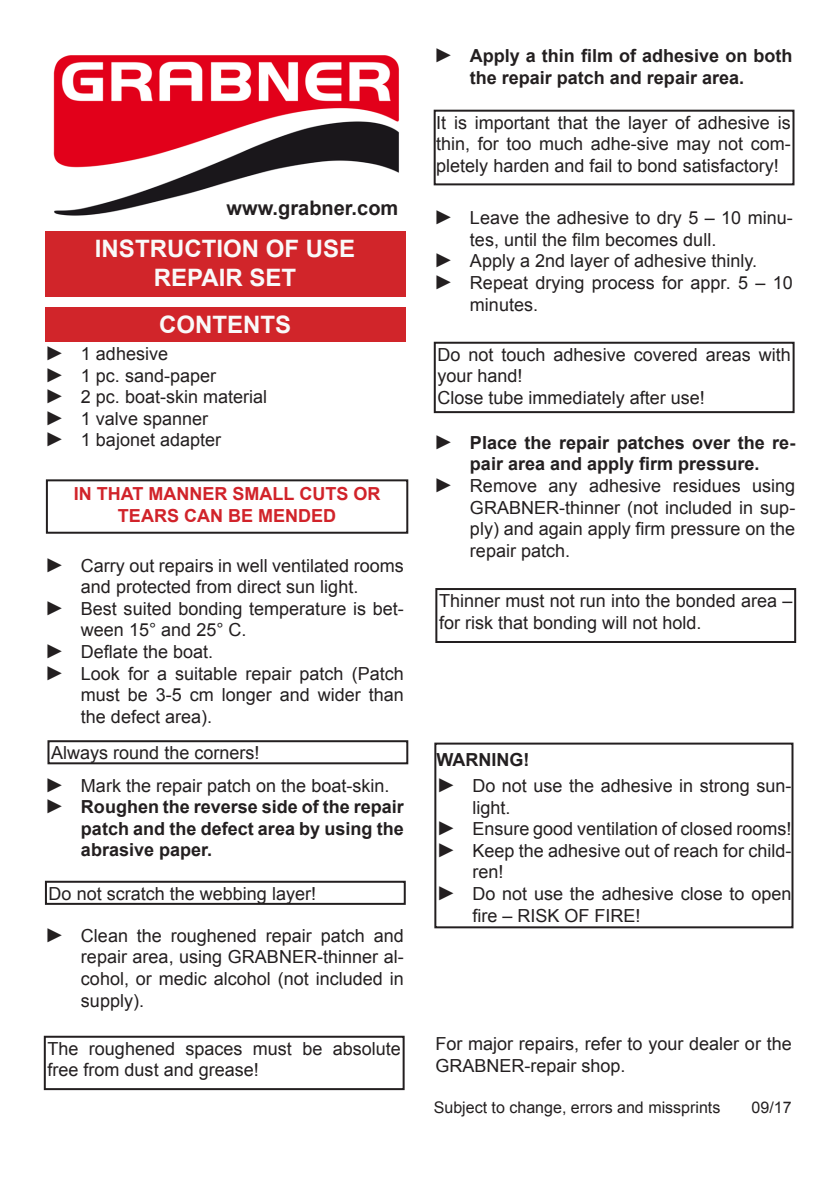
<style>
.page{position:relative;width:840px;height:1191px;background:#fff}
.page>*{position:absolute;margin:0;border:0;box-sizing:border-box;transform-origin:0 0}
.t1{font:700 24px/28.8px "Arial";color:#f9f9f9;text-align:center}
.t2{font:700 20px "Arial";color:#231f20}
.t3{font:18px/21.6px "Arial";color:#231f20}
.t4{font:700 18px/21.6px "Arial";color:#231f20;text-align:justify}
.t5{font:700 18px/21.6px "Arial";color:#d1232a;text-align:center}
.t6{font:16px "Arial";color:#231f20}
.s1{font-family:"Times New Roman";font-size:20px}
.s2{font-family:"Times New Roman";font-weight:400;font-size:20px}
.s3{font-weight:700}
</style>
<div class="page">
<div style="left:45px;top:231px;width:360px;height:65px;background:#d1252a"></div>
<div style="left:45px;top:307px;width:360px;height:34px;background:#d1252a"></div>
<div style="left:47px;top:740px;width:361px;height:24px;border:2px solid #231f20"></div>
<div style="left:45px;top:880px;width:360px;height:25px;border:2px solid #231f20"></div>
<div style="left:44px;top:1035px;width:360px;height:55px;border:2px solid #231f20"></div>
<div style="left:433px;top:110px;width:361px;height:75px;border:2px solid #231f20"></div>
<div style="left:46px;top:479px;width:362px;height:55px;border:2px solid #231f20"></div>
<div style="left:433px;top:342px;width:361px;height:71px;border:2px solid #231f20"></div>
<div style="left:435px;top:588px;width:360px;height:55px;border:2px solid #231f20"></div>
<div style="left:434px;top:742px;width:359px;height:186px;border:2px solid #231f20"></div>
<img style="left:53px;top:55px;width:346px;height:161px">
<p class="t2" style="left:226px;top:195px;width:173px">www.grabner.com</p>
<h1 class="t1" style="left:95px;top:235px;width:262px">instruction of use<br>Repair set</h1>
<h1 class="t1" style="left:159px;top:311px;width:133px">contents</h1>
<p class="t3" style="left:45px;top:343px;width:224px"><span class="s1">►</span> 1 adhesive<br><span class="s1">►</span> 1 pc. sand-paper<br><span class="s1">►</span> 2 pc. boat-skin material <span class="s1">►</span> 1 valve spanner<br><span class="s1">►</span> 1 bajonet adapter</p>
<p class="t5" style="left:74px;top:484px;width:308px">In that manner small cuts or tears can be mended</p>
<p class="t3" style="left:45px;top:554px;width:360px"><span class="s1">►</span> Carry out repairs in well ventilated rooms</p>
<p class="t3" style="left:81px;top:576px;width:279px">and protected from direct sun light.</p>
<p class="t3" style="left:45px;top:598px;width:360px"><span class="s1">►</span> Best suited bonding temperature is bet-</p>
<p class="t3" style="left:81px;top:619px;width:167px">ween 15° and 25° C.</p>
<p class="t3" style="left:45px;top:641px;width:170px"><span class="s1">►</span> Deflate the boat.</p>
<p class="t3" style="left:45px;top:662px;width:360px"><span class="s1">►</span> Look for a suitable repair patch (Patch</p>
<p class="t3" style="left:81px;top:684px;width:324px">must be 3-5 cm longer and wider than</p>
<p class="t3" style="left:81px;top:706px;width:133px">the defect area).</p>
<p class="t3" style="left:45px;top:737px;width:346px;line-height:32.2px;text-indent:6px">Always round the corners!<br><span class="s1">►</span> Mark the repair patch on the boat-skin.</p>
<p class="t4" style="left:81px;top:796px;width:324px;text-indent:-36px"><span class="s2">►</span> Roughen the reverse side of the repair patch and the defect area by using the abrasive paper.</p>
<p class="t3" style="left:49px;top:883px;width:269px">Do not scratch the webbing layer!</p>
<p class="t3" style="left:81px;top:924px;width:324px;text-align:justify;text-indent:-36px"><span class="s1">►</span> Clean the roughened repair patch and repair area, using GRABNER-thinner al&shy;cohol, or medic alcohol (not included in supply).</p>
<p class="t3" style="left:47px;top:1038px;width:354px">The roughened spaces must be absolute free from dust and grease!</p>
<p class="t4" style="left:469px;top:46px;width:324px;text-indent:-36px"><span class="s2">►</span> Apply a thin film of adhesive on both the repair patch and repair area.</p>
<p class="t3" style="left:436px;top:112px;width:356px;text-align:justify">It is important that the layer of adhesive is thin, for too much adhe-sive may not com&shy;pletely harden and fail to bond satisfactory!</p>
<p class="t3" style="left:433px;top:207px;width:360px"><span class="s1">►</span> Leave the adhesive to dry 5 – 10 minu-</p>
<p class="t3" style="left:469px;top:229px;width:248px">tes, until the film becomes dull.</p>
<p class="t3" style="left:433px;top:250px;width:324px"><span class="s1">►</span> Apply a 2nd layer of adhesive thinly.</p>
<p class="t3" style="left:433px;top:272px;width:360px"><span class="s1">►</span> Repeat drying process for appr. 5 – 10</p>
<p class="t3" style="left:469px;top:294px;width:70px">minutes.</p>
<p class="t3" style="left:437px;top:344px;width:355px">Do not touch adhesive covered areas with your hand!<br>Close tube immediately after use!</p>
<p class="t4" style="left:433px;top:432px;width:362px"><span class="s2">►</span> Place the repair patches over the re-</p>
<p class="t4" style="left:469px;top:454px;width:291px">pair area and apply firm pressure.</p>
<p class="t3" style="left:433px;top:475px;width:362px"><span class="s1">►</span> Remove any adhesive residues using</p>
<p class="t3" style="left:469px;top:496px;width:326px">GRABNER-thinner (not included in sup-</p>
<p class="t3" style="left:469px;top:518px;width:326px">ply) and again apply firm pressure on the</p>
<p class="t3" style="left:469px;top:540px;width:102px">repair patch.</p>
<p class="t3" style="left:439px;top:590px;width:354px">Thinner must not run into the bonded area – for risk that bonding will not hold.</p>
<p class="t3" style="left:436px;top:747px;width:356px;line-height:25.6px;text-indent:73px"><span class="s3">G!<br></span><span class="s1">►</span> Do not use the adhesive in strong sun-</p>
<p class="t3" style="left:472px;top:796px;width:40px">light.</p>
<p class="t3" style="left:436px;top:818px;width:356px"><span class="s1">►</span> Ensure good ventilation of closed rooms!</p>
<p class="t3" style="left:436px;top:840px;width:356px"><span class="s1">►</span> Keep the adhesive out of reach for child-</p>
<p class="t3" style="left:472px;top:861px;width:33px">ren!</p>
<p class="t3" style="left:436px;top:883px;width:356px"><span class="s1">►</span> Do not use the adhesive close to open</p>
<p class="t3" style="left:472px;top:904px;width:170px">fire – RISK OF FIRE!</p>
<p class="t4" style="left:436px;top:750px;width:13px">WARNIN</p>
<p class="t3" style="left:435px;top:1033px;width:358px">For major repairs, refer to your dealer or the<br>GRABNER-repair shop.</p>
<p class="t6" style="left:433px;top:1097px;width:288px">Subject to change, errors and missprints</p>
<p class="t6" style="left:751px;top:1097px;width:42px">09/17</p>
</div>
